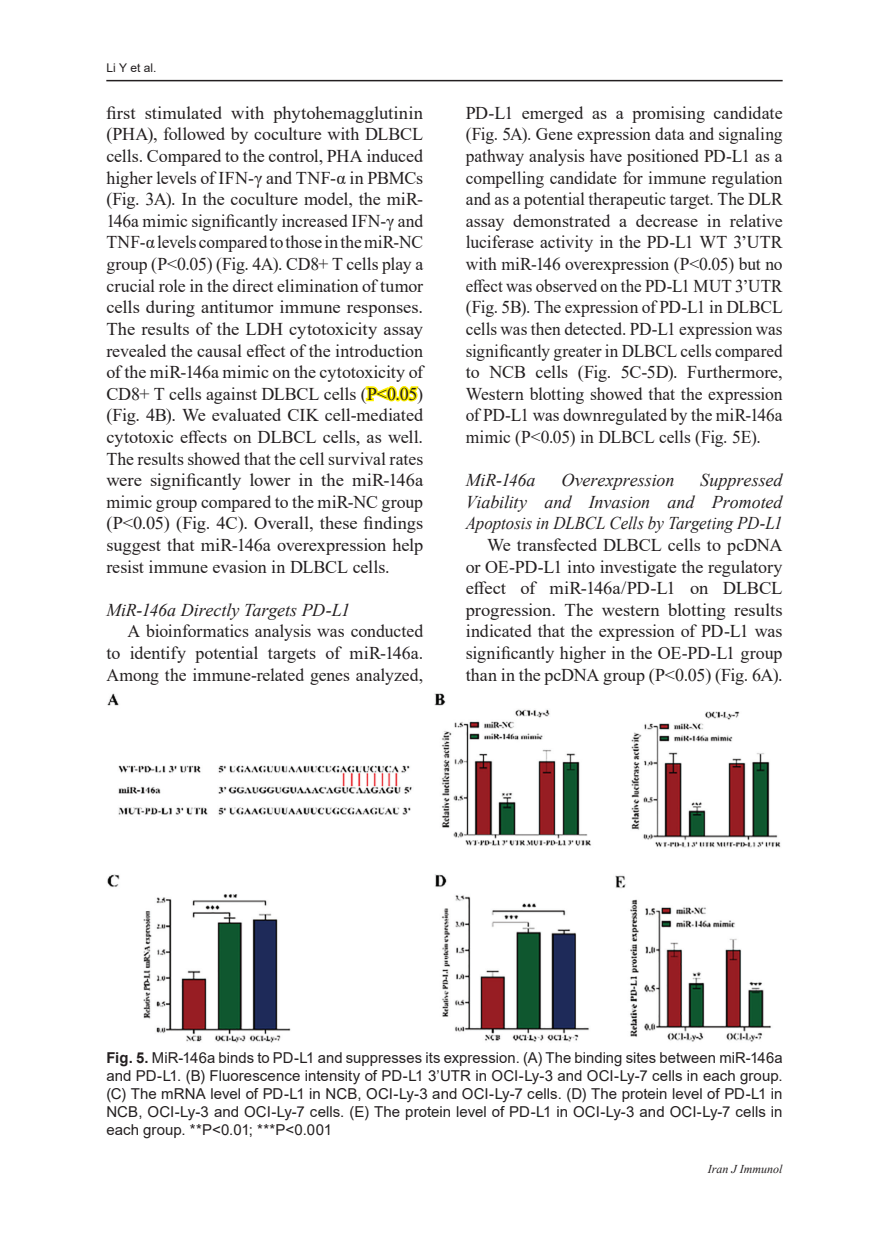
<style>
.page{position:relative;width:889px;height:1242px;background:#fff}
.page>*{position:absolute;margin:0;border:0;box-sizing:border-box;transform-origin:0 0}
.t1{font:18px/21.6px "Times New Roman";letter-spacing:-.005em;color:#231f20;text-align:justify}
.t2{font:italic 18px/21.6px "Times New Roman";letter-spacing:-.005em;color:#231f20;text-align:justify}
.t3{font:15px/18px "Arial";color:#231f20;text-align:justify}
.t4{font:italic 12px "Times New Roman";color:#231f20}
.t5{font:12px "Arial";color:#231f20}
.s1{color:#fff101}
.s2{font-weight:700}
</style>
<div class="page">
<hr style="left:106px;top:80px;width:676px;height:1px;background:#231f20">
<img style="left:107px;top:693px;width:674px;height:350px">
<p class="t5" style="left:106px;top:60px;width:52px">Li Y et al.</p>
<p class="t1" style="left:106px;top:101px;width:318px">first stimulated with phytohemagglutinin (PHA), followed by coculture with DLBCL cells. Compared to the control, PHA induced higher levels of IFN-γ and TNF-α in PBMCs (Fig. 3A). In the coculture model, the miR-146a mimic significantly increased IFN-γ and TNF-α levels compared to those in the miR-NC group (P&lt;0.05) (Fig. 4A). CD8+ T cells play a crucial role in the direct elimination of tumor cells during antitumor immune responses.<br>The results of the LDH cytotoxicity assay revealed the causal effect of the introduction of the miR-146a mimic on the cytotoxicity of CD8+ T cells against DLBCL cells (<span class="s1">P&lt;0.05</span>) (Fig. 4B). We evaluated CIK cell-mediated cytotoxic effects on DLBCL cells, as well.<br>The results showed that the cell survival rates were significantly lower in the miR-146a mimic group compared to the miR-NC group (P&lt;0.05) (Fig. 4C). Overall, these findings suggest that miR-146a overexpression help resist immune evasion in DLBCL cells.</p>
<p class="t2" style="left:106px;top:598px;width:245px">MiR-146a Directly Targets PD-L1</p>
<p class="t1" style="left:106px;top:620px;width:318px;text-indent:21px">A bioinformatics analysis was conducted to identify potential targets of miR-146a.<br>Among the immune-related genes analyzed,</p>
<p class="t1" style="left:466px;top:101px;width:318px">PD-L1 emerged as a promising candidate (Fig. 5A). Gene expression data and signaling pathway analysis have positioned PD-L1 as a compelling candidate for immune regulation and as a potential therapeutic target. The DLR assay demonstrated a decrease in relative luciferase activity in the PD-L1 WT 3’UTR with miR-146 overexpression (P&lt;0.05) but no effect was observed on the PD-L1 MUT 3’UTR (Fig. 5B). The expression of PD-L1 in DLBCL cells was then detected. PD-L1 expression was significantly greater in DLBCL cells compared to NCB cells (Fig. 5C-5D). Furthermore, Western blotting showed that the expression of PD-L1 was downregulated by the miR-146a mimic (P&lt;0.05) in DLBCL cells (Fig. 5E).</p>
<p class="t2" style="left:466px;top:469px;width:71px">MiR-146a</p>
<p class="t2" style="left:561px;top:469px;width:115px">Overexpression</p>
<p class="t2" style="left:466px;top:469px;width:318px;text-indent:234px">Suppressed Viability and Invasion and Promoted Apoptosis in DLBCL Cells by Targeting PD-L1</p>
<p class="t1" style="left:466px;top:533px;width:318px;text-indent:21px">We transfected DLBCL cells to pcDNA or OE-PD-L1 into investigate the regulatory effect of miR-146a/PD-L1 on DLBCL progression. The western blotting results indicated that the expression of PD-L1 was significantly higher in the OE-PD-L1 group than in the pcDNA group (P&lt;0.05) (Fig. 6A).</p>
<p class="t3" style="left:106px;top:1049px;width:678px"><span class="s2">Fig. 5.</span> MiR-146a binds to PD-L1 and suppresses its expression. (A) The binding sites between miR-146a and PD-L1. (B) Fluorescence intensity of PD-L1 3’UTR in OCI-Ly-3 and OCI-Ly-7 cells in each group. (C) The mRNA level of PD-L1 in NCB, OCI-Ly-3 and OCI-Ly-7 cells. (D) The protein level of PD-L1 in NCB, OCI-Ly-3 and OCI-Ly-7 cells. (E) The protein level of PD-L1 in OCI-Ly-3 and OCI-Ly-7 cells in each group. **P&lt;0.01; ***P&lt;0.001</p>
<p class="t4" style="left:708px;top:1160px;width:76px">Iran J Immunol</p>
</div>
